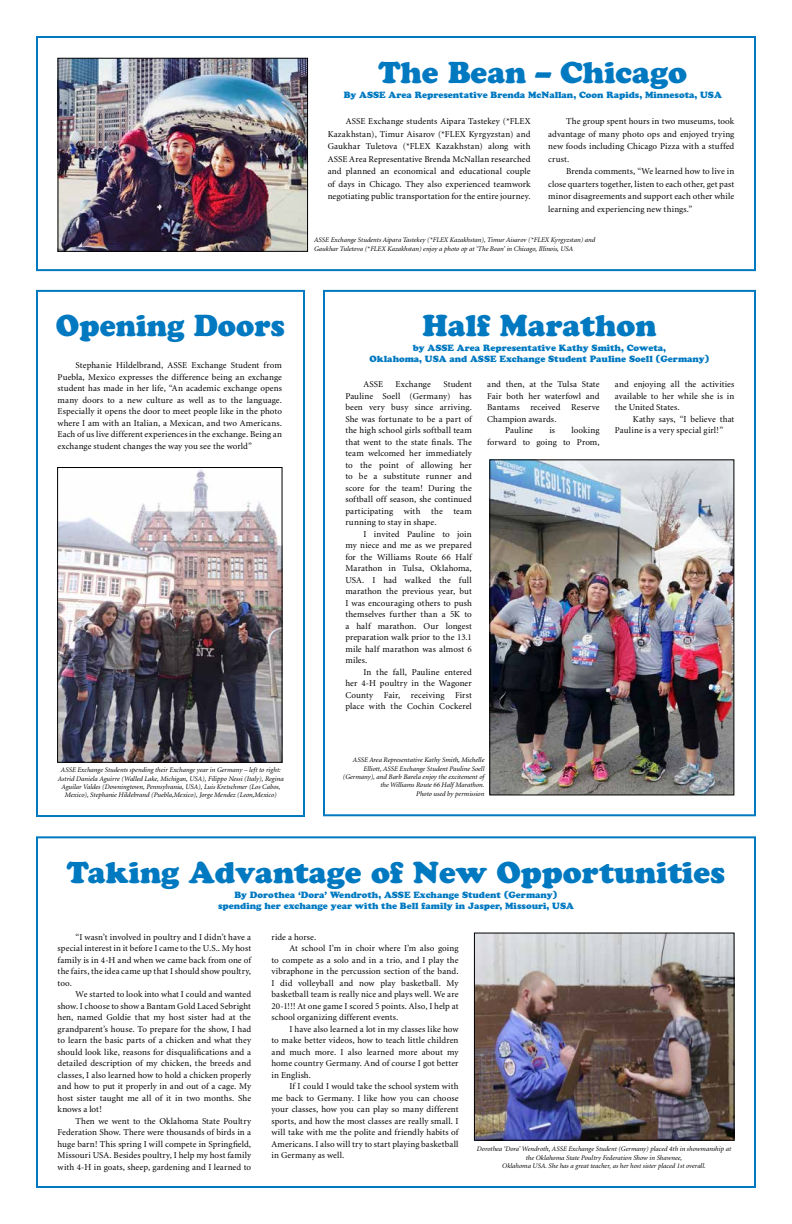
<style>
.page{position:relative;width:792px;height:1224px;background:#fff}
.page>*{position:absolute;margin:0;border:0;box-sizing:border-box;transform-origin:0 0}
.t1{font:30px "Cooper Black Std";color:#0079c1}
.t2{font:30px "Cooper Black Std";color:#0079c1;scale:.96 1}
.t3{font:9px/11.5px "Minion";letter-spacing:.01em;color:#000;text-align:justify}
.t4{font:9px/10.8px "Cooper Black Std";color:#0079c1;text-align:center}
.t5{font:italic 7px/8.4px "Minion";color:#000;text-align:center}
</style>
<div class="page">
<div style="left:323px;top:290px;width:433px;height:526px;border:2px solid #0079c1"></div>
<div style="left:36px;top:836px;width:720px;height:352px;border:2px solid #0079c1"></div>
<img style="left:476px;top:935px;width:257px;height:204px">
<div style="left:474px;top:933px;width:261px;height:208px;border:1px solid #000"></div>
<img style="left:491px;top:461px;width:241px;height:332px">
<div style="left:489px;top:459px;width:245px;height:336px;border:1px solid #000"></div>
<img style="left:59px;top:469px;width:222px;height:292px">
<div style="left:57px;top:467px;width:226px;height:296px;border:1px solid #000"></div>
<div style="left:36px;top:290px;width:269px;height:527px;border:2px solid #0079c1"></div>
<div style="left:36px;top:36px;width:720px;height:235px;border:2px solid #0079c1"></div>
<img style="left:59px;top:60px;width:247px;height:190px">
<div style="left:57px;top:58px;width:251px;height:194px;border:1px solid #000"></div>
<h1 class="t1" style="left:378px;top:55px;width:310px">The Bean – Chicago</h1>
<p class="t4" style="left:344px;top:90px;width:380px">By ASSE Area Representative Brenda McNallan, Coon Rapids, Minnesota, USA</p>
<p class="t3" style="left:328px;top:116px;width:204px;line-height:12.5px;text-indent:18px">ASSE Exchange students Aipara Tastekey (*FLEX Kazakhstan), Timur Aisarov (*FLEX Kyrgyzstan) and Gaukhar Tuletova (*FLEX Kazakhstan) along with ASSE Area Representative Brenda McNallan researched and planned an economical and educational couple of days in Chicago. They also experienced teamwork negotiating public transportation for the entire journey.</p>
<p class="t3" style="left:548px;top:116px;width:188px;line-height:12.5px;text-indent:18px">The group spent hours in two museums, took advantage of many photo ops and enjoyed trying new foods including Chicago Pizza with a stuffed crust.</p>
<p class="t3" style="left:548px;top:166px;width:188px;line-height:12.5px;text-indent:18px">Brenda comments, “We learned how to live in close quarters together, listen to each other, get past minor disagreements and support each other while learning and experiencing new things.”</p>
<h1 class="t2" style="left:56px;top:307px;width:240px">Opening Doors</h1>
<p class="t3" style="left:58px;top:360px;width:226px;text-indent:18px">Stephanie Hildelbrand, ASSE Exchange Student from Puebla, Mexico expresses the difference being an exchange student has made in her life, “An academic exchange opens many doors to a new culture as well as to the language.<br>Especially it opens the door to meet people like in the photo where I am with an Italian, a Mexican, and two Americans.<br>Each of us live different experiences in the exchange. Being an exchange student changes the way you see the world”</p>
<p class="t5" style="left:58px;top:766px;width:227px">ASSE Exchange Students spending their Exchange year in Germany – left to right:<br>Astrid Daniela Aguirre (Walled Lake, Michigan, USA), Filippo Nessi (Italy), Regina Aguilar Valdes (Downingtown, Pennsylvania, USA), Luis Kretschmer (Los Cabos, Mexico), Stephanie Hildebrand (Puebla,Mexico), Jorge Mendez (Leon,Mexico)</p>
<p class="t5" style="left:314px;top:236px;width:283px;text-align:left">ASSE Exchange Students Aipara Tastekey (*FLEX Kazakhstan), Timur Aisarov (*FLEX Kyrgyzstan) and<br>Gaukhar Tuletova (*FLEX Kazakhstan) enjoy a photo op at ‘The Bean’ in Chicago, Illinois, USA</p>
<h1 class="t1" style="left:422px;top:307px;width:236px">Half Marathon</h1>
<p class="t4" style="left:370px;top:342px;width:341px">by ASSE Area Representative Kathy Smith, Coweta,<br>Oklahoma, USA and ASSE Exchange Student Pauline Soell (Germany)</p>
<p class="t3" style="left:363px;top:379px;width:21px">ASSE</p>
<p class="t3" style="left:396px;top:379px;width:37px">Exchange</p>
<p class="t3" style="left:345px;top:379px;width:128px;text-indent:98px">Student Pauline Soell (Germany) has been very busy since arriving.<br>She was fortunate to be a part of the high school girls softball team that went to the state finals. The team welcomed her immediately to the point of allowing her to be a substitute runner and score for the team! During the softball off season, she continued participating with the team running to stay in shape.</p>
<p class="t3" style="left:345px;top:529px;width:128px;text-indent:18px">I invited Pauline to join my niece and me as we prepared for the Williams Route 66 Half Marathon in Tulsa, Oklahoma, USA. I had walked the full marathon the previous year, but I was encouraging others to push themselves further than a 5K to a half marathon. Our longest preparation walk prior to the 13.1 mile half marathon was almost 6 miles.</p>
<p class="t3" style="left:345px;top:667px;width:128px;text-indent:18px">In the fall, Pauline entered her 4-H poultry in the Wagoner County Fair, receiving First place with the Cochin Cockerel</p>
<p class="t3" style="left:487px;top:379px;width:114px">and then, at the Tulsa State</p>
<p class="t3" style="left:487px;top:391px;width:114px">Fair both her waterfowl and</p>
<p class="t3" style="left:487px;top:402px;width:114px">Bantams received Reserve</p>
<p class="t3" style="left:487px;top:414px;width:71px">Champion awards.</p>
<p class="t3" style="left:505px;top:425px;width:29px">Pauline</p>
<p class="t3" style="left:549px;top:425px;width:7px">is</p>
<p class="t3" style="left:615px;top:379px;width:121px">and enjoying all the activities available to her while she is in the United States.</p>
<p class="t3" style="left:615px;top:414px;width:121px;text-indent:18px">Kathy says, “I believe that<br>Pauline is a very special girl!”</p>
<p class="t3" style="left:487px;top:425px;width:114px;text-align:right">looking<br>forward to going to Prom,</p>
<p class="t5" style="left:343px;top:756px;width:143px;text-align:right">ASSE Area Representative Kathy Smith, Michelle Elliott, ASSE Exchange Student Pauline Soell (Germany), and Barb Barela enjoy the excitement of the Williams Route 66 Half Marathon.<br>Photo used by permission</p>
<h1 class="t1" style="left:67px;top:855px;width:660px">Taking Advantage of New Opportunities</h1>
<p class="t4" style="left:218px;top:890px;width:357px">By Dorothea ‘Dora’ Wendroth, ASSE Exchange Student (Germany) spending her exchange year with the Bell family in Jasper, Missouri, USA</p>
<p class="t3" style="left:58px;top:931px;width:195px;text-indent:18px">“I wasn’t involved in poultry and I didn’t have a special interest in it before I came to the U.S.. My host family is in 4-H and when we came back from one of the fairs, the idea came up that I should show poultry, too.</p>
<p class="t3" style="left:58px;top:989px;width:195px;text-indent:18px">We started to look into what I could and wanted show. I choose to show a Bantam Gold Laced Sebright hen, named Goldie that my host sister had at the grandparent’s house. To prepare for the show, I had to learn the basic parts of a chicken and what they should look like, reasons for disqualifications and a detailed description of my chicken, the breeds and classes, I also learned how to hold a chicken properly and how to put it properly in and out of a cage. My host sister taught me all of it in two months. She knows a lot!</p>
<p class="t3" style="left:58px;top:1116px;width:195px;text-indent:18px">Then we went to the Oklahoma State Poultry Federation Show. There were thousands of birds in a huge barn! This spring I will compete in Springfield, Missouri USA. Besides poultry, I help my host family with 4-H in goats, sheep, gardening and I learned to</p>
<p class="t3" style="left:271px;top:931px;width:46px">ride a horse.</p>
<p class="t3" style="left:289px;top:943px;width:171px">At school I’m in choir where I’m also going</p>
<p class="t3" style="left:271px;top:954px;width:189px">to compete as a solo and in a trio, and I play the</p>
<p class="t3" style="left:271px;top:966px;width:189px">vibraphone in the percussion section of the band.</p>
<p class="t3" style="left:271px;top:977px;width:189px">I did volleyball and now play basketball. My</p>
<p class="t3" style="left:271px;top:989px;width:189px">basketball team is really nice and plays well. We are</p>
<p class="t3" style="left:271px;top:1000px;width:189px">20-1!!! At one game I scored 5 points. Also, I help at</p>
<p class="t3" style="left:271px;top:1012px;width:128px">school organizing different events.</p>
<p class="t3" style="left:289px;top:1023px;width:171px">I have also learned a lot in my classes like how</p>
<p class="t3" style="left:271px;top:1035px;width:189px">to make better videos, how to teach little children</p>
<p class="t3" style="left:271px;top:1046px;width:189px">and much more. I also learned more about my</p>
<p class="t3" style="left:271px;top:1058px;width:189px">home country Germany. And of course I got better</p>
<p class="t3" style="left:271px;top:1070px;width:41px">in English.</p>
<p class="t3" style="left:289px;top:1081px;width:171px">If I could I would take the school system with</p>
<p class="t3" style="left:271px;top:1093px;width:189px">me back to Germany. I like how you can choose</p>
<p class="t3" style="left:271px;top:1104px;width:189px">your classes, how you can play so many different</p>
<p class="t3" style="left:271px;top:1116px;width:189px">sports, and how the most classes are really small. I</p>
<p class="t3" style="left:271px;top:1127px;width:189px">will take with me the polite and friendly habits of</p>
<p class="t3" style="left:271px;top:1139px;width:189px">Americans. I also will try to start playing basketball</p>
<p class="t3" style="left:271px;top:1150px;width:74px">in Germany as well.</p>
<p class="t5" style="left:477px;top:1145px;width:256px">Dorothea ‘Dora’ Wendroth, ASSE Exchange Student (Germany) placed 4th in showmanship at the Oklahoma State Poultry Federation Show in Shawnee,<br>Oklahoma USA. She has a great teacher, as her host sister placed 1st overall.</p>
</div>
